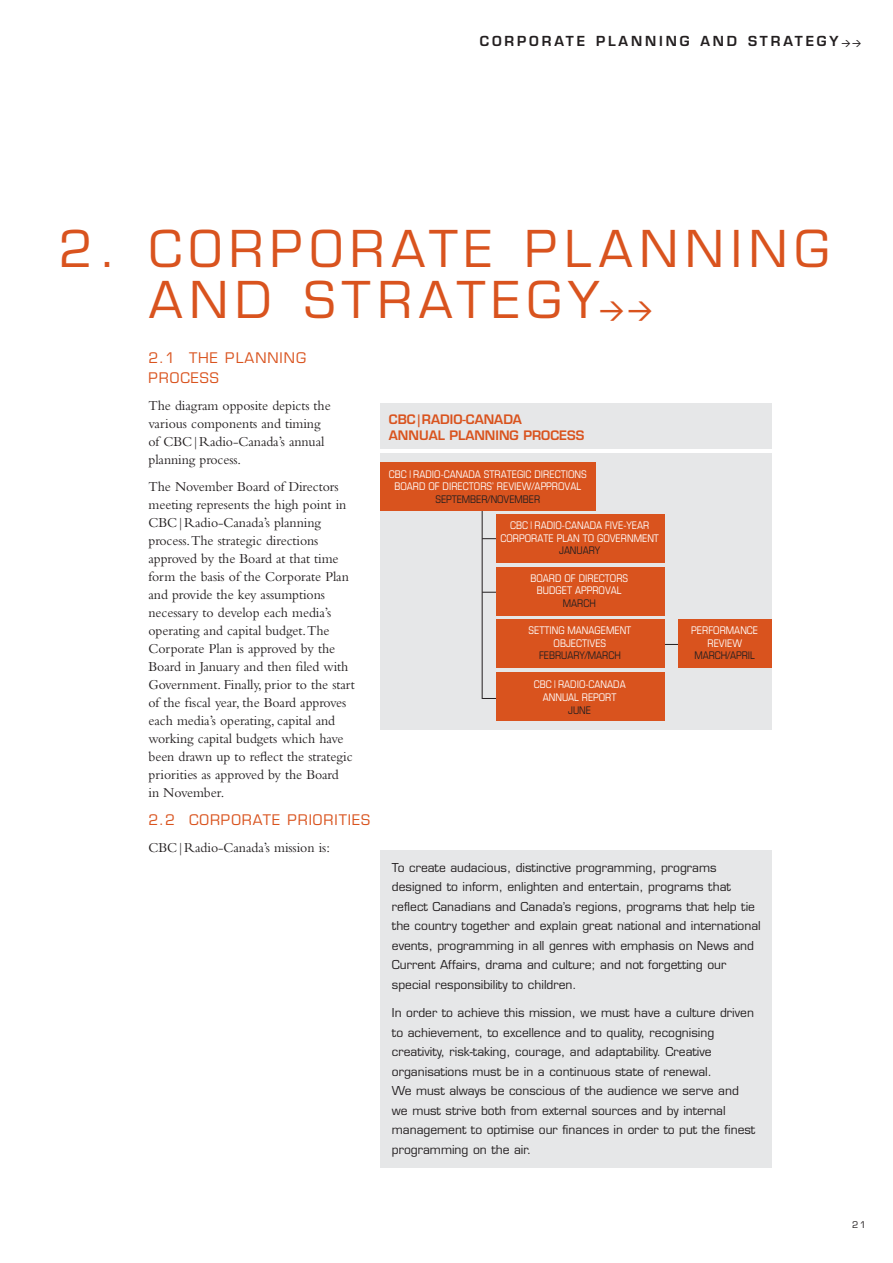
<style>
.page{position:relative;width:893px;height:1263px;background:#fff}
.page>*{position:absolute;margin:0;border:0;box-sizing:border-box;transform-origin:0 0}
.t1{font:49.5px/51px "Eurostile";letter-spacing:.14em;color:#d9531e}
.t2{font:14.25px/18px "Bembo";letter-spacing:-.005em;color:#231f20}
.t3{font:14.25px/19.5px "Eurostile";letter-spacing:.07em;color:#d9531e}
.t4{font:600 13.5px "Eurostile";letter-spacing:.21em;color:#231f20}
.t5{font:600 12.75px/15.3px "Eurostile";color:#d9531e}
.t6{font:12px/19.5px "Eurostile";color:#231f20}
.t7{font:condensed 10.5px/12.6px "Eurostile";color:#fff;text-align:center}
.t8{font:condensed 10.5px "Eurostile";letter-spacing:-.005em;color:#231f20}
.t9{font:9px "Eurostile";color:#231f20}
.s1{font-family:"DIN";font-weight:500;font-size:9px}
.s2{font-family:"DIN";font-weight:500;font-size:24.75px}
</style>
<div class="page">
<div style="left:380px;top:850px;width:391px;height:317px;background:#e6e7e8"></div>
<div style="left:380px;top:453px;width:391px;height:277px;background:#e6e7e8"></div>
<hr style="left:482px;top:499px;width:1px;height:199px;background:#231f20">
<hr style="left:498px;top:644px;width:221px;height:1px;background:#231f20">
<hr style="left:482px;top:592px;width:99px;height:1px;background:#231f20">
<hr style="left:482px;top:698px;width:99px;height:1px;background:#231f20">
<hr style="left:482px;top:538px;width:99px;height:1px;background:#231f20">
<div style="left:380px;top:404px;width:391px;height:44px;background:#e6e7e8"></div>
<div style="left:380px;top:462px;width:216px;height:48px;background:#d9531e"></div>
<div style="left:678px;top:620px;width:93px;height:48px;background:#d9531e"></div>
<div style="left:496px;top:514px;width:168px;height:48px;background:#d9531e"></div>
<div style="left:496px;top:673px;width:168px;height:48px;background:#d9531e"></div>
<div style="left:496px;top:567px;width:168px;height:48px;background:#d9531e"></div>
<div style="left:496px;top:620px;width:168px;height:48px;background:#d9531e"></div>
<p class="t4" style="left:480px;top:36px;width:383px">CORPORATE PLANNING AND STRATEGY<span class="s1">&gt;&gt;</span></p>
<h1 class="t1" style="left:149px;top:228px;width:681px;text-indent:-90px">2. CORPORATE PLANNING<br>AND STRATEGY<span class="s2">&gt;&gt;</span></h1>
<p class="t3" style="left:149px;top:350px;width:159px">2.1 THE PLANNING<br>PROCESS</p>
<p class="t2" style="left:149px;top:398px;width:184px">The diagram opposite depicts the various components and timing of CBC|Radio-Canada’s annual planning process.</p>
<p class="t2" style="left:149px;top:479px;width:208px">The November Board of Directors meeting represents the high point in CBC|Radio-Canada’s planning process. The strategic directions approved by the Board at that time form the basis of the Corporate Plan and provide the key assumptions necessary to develop each media’s operating and capital budget. The Corporate Plan is approved by the Board in January and then filed with Government. Finally, prior to the start of the fiscal year, the Board approves each media’s operating, capital and working capital budgets which have been drawn up to reflect the strategic priorities as approved by the Board<br>in November.</p>
<p class="t5" style="left:389px;top:413px;width:197px">CBC|RADIO-CANADA<br>ANNUAL PLANNING PROCESS</p>
<p class="t7" style="left:389px;top:469px;width:199px">CBC | RADIO-CANADA STRATEGIC DIRECTIONS<br>BOARD OF DIRECTORS’ REVIEW/APPROVAL</p>
<p class="t8" style="left:435px;top:495px;width:106px">SEPTEMBER/NOVEMBER</p>
<p class="t7" style="left:500px;top:520px;width:160px">CBC | RADIO-CANADA FIVE-YEAR<br>CORPORATE PLAN TO GOVERNMENT</p>
<p class="t8" style="left:559px;top:547px;width:43px">JANUARY</p>
<p class="t7" style="left:530px;top:572px;width:99px">BOARD OF DIRECTORS<br>BUDGET APPROVAL</p>
<p class="t8" style="left:563px;top:599px;width:34px">MARCH</p>
<p class="t7" style="left:528px;top:625px;width:104px">SETTING MANAGEMENT<br>OBJECTIVES</p>
<p class="t8" style="left:539px;top:652px;width:83px">FEBRUARY/MARCH</p>
<p class="t7" style="left:691px;top:625px;width:68px">PERFORMANCE<br>REVIEW</p>
<p class="t8" style="left:694px;top:652px;width:62px">MARCH/APRIL</p>
<p class="t7" style="left:534px;top:679px;width:94px">CBC | RADIO-CANADA<br>ANNUAL REPORT</p>
<p class="t8" style="left:568px;top:706px;width:24px">JUNE</p>
<p class="t3" style="left:149px;top:812px;width:223px">2.2 CORPORATE PRIORITIES</p>
<p class="t2" style="left:149px;top:840px;width:183px">CBC|Radio-Canada’s mission is:</p>
<p class="t6" style="left:392px;top:859px;width:370px">To create audacious, distinctive programming, programs designed to inform, enlighten and entertain, programs that reflect Canadians and Canada’s regions, programs that help tie the country together and explain great national and international events, programming in all genres with emphasis on News and Current Affairs, drama and culture; and not forgetting our special responsibility to children.</p>
<p class="t6" style="left:392px;top:1004px;width:365px">In order to achieve this mission, we must have a culture driven to achievement, to excellence and to quality, recognising creativity, risk-taking, courage, and adaptability. Creative organisations must be in a continuous state of renewal.<br>We must always be conscious of the audience we serve and we must strive both from external sources and by internal management to optimise our finances in order to put the finest programming on the air.</p>
<p class="t9" style="left:852px;top:1221px;width:15px">21</p>
</div>
